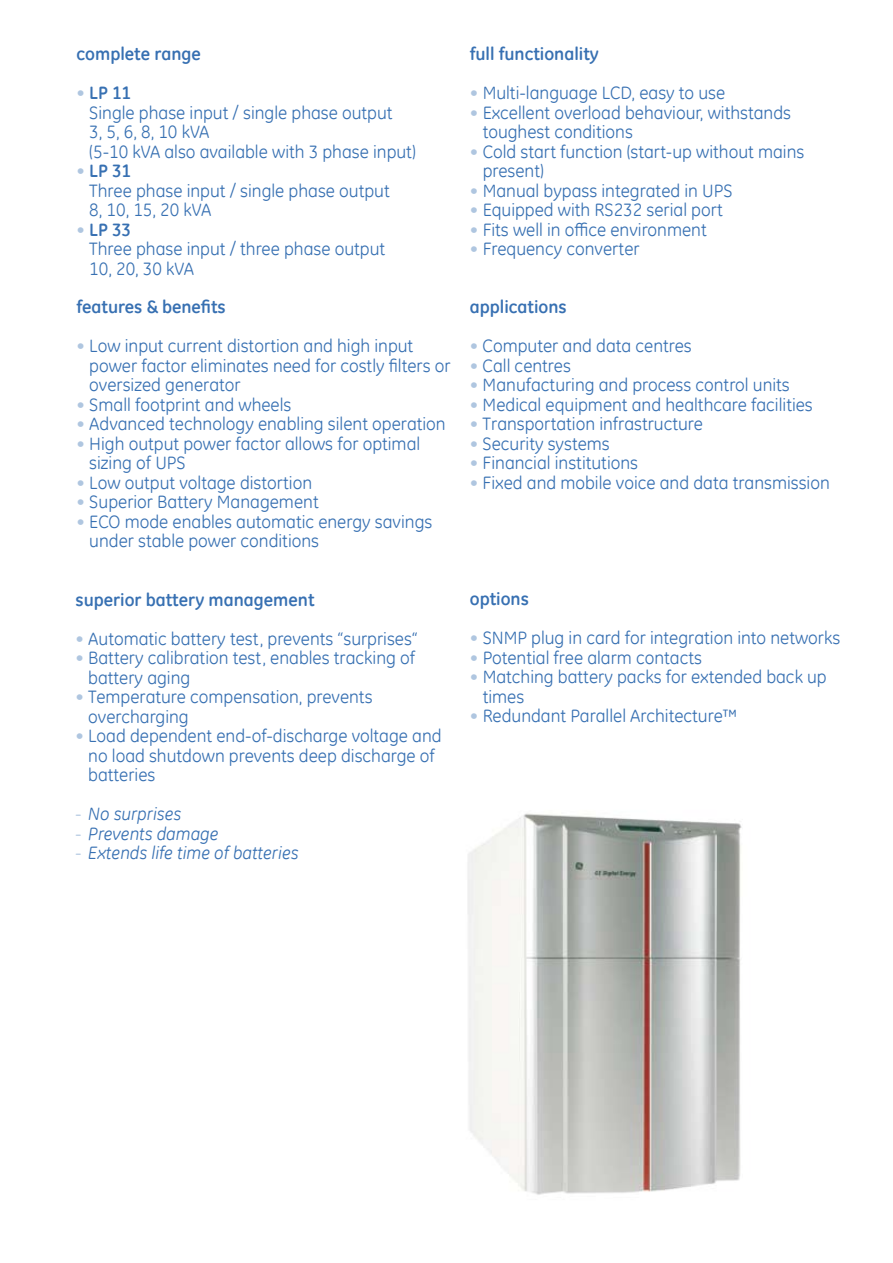
<style>
.page{position:relative;width:893px;height:1263px;background:#fff}
.page>*{position:absolute;margin:0;border:0;box-sizing:border-box;transform-origin:0 0}
.t1{font:18px/19.5px "GE Inspira";color:#3770b2}
.t2{font:700 18px "GE Inspira";color:#3770b2}
.t3{font:italic 18px "GE Inspira";color:#3770b2}
.s1{color:#afc6e0}
.s2{font-weight:700}
</style>
<div class="page">
<img style="left:468px;top:813px;width:274px;height:382px">
<p class="t2" style="left:77px;top:42px;width:126px">complete range</p>
<p class="t1" style="left:89px;top:83px;width:328px;text-indent:-13px"><span class="s1">•</span> <span class="s2">LP 11<br></span>Single phase input / single phase output<br>3, 5, 6, 8, 10 kVA<br>(5-10 kVA also available with 3 phase input)</p>
<p class="t1" style="left:89px;top:161px;width:302px;text-indent:-13px"><span class="s1">•</span> <span class="s2">LP 31<br></span>Three phase input / single phase output<br>8, 10, 15, 20 kVA</p>
<p class="t1" style="left:89px;top:219px;width:297px;text-indent:-13px"><span class="s1">•</span> <span class="s2">LP 33<br></span>Three phase input / three phase output<br>10, 20, 30 kVA</p>
<p class="t2" style="left:77px;top:295px;width:151px">features &amp; benefits</p>
<p class="t1" style="left:89px;top:336px;width:363px;text-indent:-13px"><span class="s1">•</span> Low input current distortion and high input power factor eliminates need for costly filters or oversized generator</p>
<p class="t1" style="left:77px;top:394px;width:216px"><span class="s1">•</span> Small footprint and wheels</p>
<p class="t1" style="left:77px;top:414px;width:371px"><span class="s1">•</span> Advanced technology enabling silent operation</p>
<p class="t1" style="left:89px;top:433px;width:332px;text-indent:-13px"><span class="s1">•</span> High output power factor allows for optimal sizing of UPS</p>
<p class="t1" style="left:77px;top:472px;width:237px"><span class="s1">•</span> Low output voltage distortion</p>
<p class="t1" style="left:77px;top:492px;width:244px"><span class="s1">•</span> Superior Battery Management</p>
<p class="t1" style="left:89px;top:511px;width:345px;text-indent:-13px"><span class="s1">•</span> ECO mode enables automatic energy savings under stable power conditions</p>
<p class="t2" style="left:75px;top:588px;width:241px">superior battery management</p>
<p class="t1" style="left:75px;top:628px;width:344px"><span class="s1">•</span> Automatic battery test, prevents “surprises“</p>
<p class="t1" style="left:88px;top:648px;width:328px;text-indent:-13px"><span class="s1">•</span> Battery calibration test, enables tracking of battery aging</p>
<p class="t1" style="left:88px;top:687px;width:286px;text-indent:-13px"><span class="s1">•</span> Temperature compensation, prevents overcharging</p>
<p class="t1" style="left:88px;top:726px;width:355px;text-indent:-13px"><span class="s1">•</span> Load dependent end-of-discharge voltage and no load shutdown prevents deep discharge of batteries</p>
<p class="t3" style="left:75px;top:803px;width:107px"><span class="s1">-</span> No surprises</p>
<p class="t3" style="left:75px;top:823px;width:145px"><span class="s1">-</span> Prevents damage</p>
<p class="t3" style="left:75px;top:842px;width:224px"><span class="s1">-</span> Extends life time of batteries</p>
<p class="t2" style="left:470px;top:42px;width:130px">full functionality</p>
<p class="t1" style="left:470px;top:83px;width:257px"><span class="s1">•</span> Multi-language LCD, easy to use</p>
<p class="t1" style="left:483px;top:102px;width:310px;text-indent:-13px"><span class="s1">•</span> Excellent overload behaviour, withstands toughest conditions</p>
<p class="t1" style="left:483px;top:141px;width:323px;text-indent:-13px"><span class="s1">•</span> Cold start function (start-up without mains present)</p>
<p class="t1" style="left:470px;top:180px;width:264px"><span class="s1">•</span> Manual bypass integrated in UPS</p>
<p class="t1" style="left:470px;top:200px;width:254px"><span class="s1">•</span> Equipped with RS232 serial port</p>
<p class="t1" style="left:470px;top:219px;width:238px"><span class="s1">•</span> Fits well in office environment</p>
<p class="t1" style="left:470px;top:239px;width:171px"><span class="s1">•</span> Frequency converter</p>
<p class="t2" style="left:470px;top:295px;width:98px">applications</p>
<p class="t1" style="left:470px;top:336px;width:223px"><span class="s1">•</span> Computer and data centres</p>
<p class="t1" style="left:470px;top:355px;width:103px"><span class="s1">•</span> Call centres</p>
<p class="t1" style="left:470px;top:375px;width:321px"><span class="s1">•</span> Manufacturing and process control units</p>
<p class="t1" style="left:470px;top:394px;width:344px"><span class="s1">•</span> Medical equipment and healthcare facilities</p>
<p class="t1" style="left:470px;top:414px;width:235px"><span class="s1">•</span> Transportation infrastructure</p>
<p class="t1" style="left:470px;top:433px;width:141px"><span class="s1">•</span> Security systems</p>
<p class="t1" style="left:470px;top:453px;width:170px"><span class="s1">•</span> Financial institutions</p>
<p class="t1" style="left:470px;top:472px;width:361px"><span class="s1">•</span> Fixed and mobile voice and data transmission</p>
<p class="t2" style="left:470px;top:587px;width:61px">options</p>
<p class="t1" style="left:470px;top:628px;width:372px"><span class="s1">•</span> SNMP plug in card for integration into networks</p>
<p class="t1" style="left:470px;top:647px;width:234px"><span class="s1">•</span> Potential free alarm contacts</p>
<p class="t1" style="left:483px;top:667px;width:346px;text-indent:-13px"><span class="s1">•</span> Matching battery packs for extended back up times</p>
<p class="t1" style="left:470px;top:706px;width:269px"><span class="s1">•</span> Redundant Parallel Architecture™</p>
</div>
